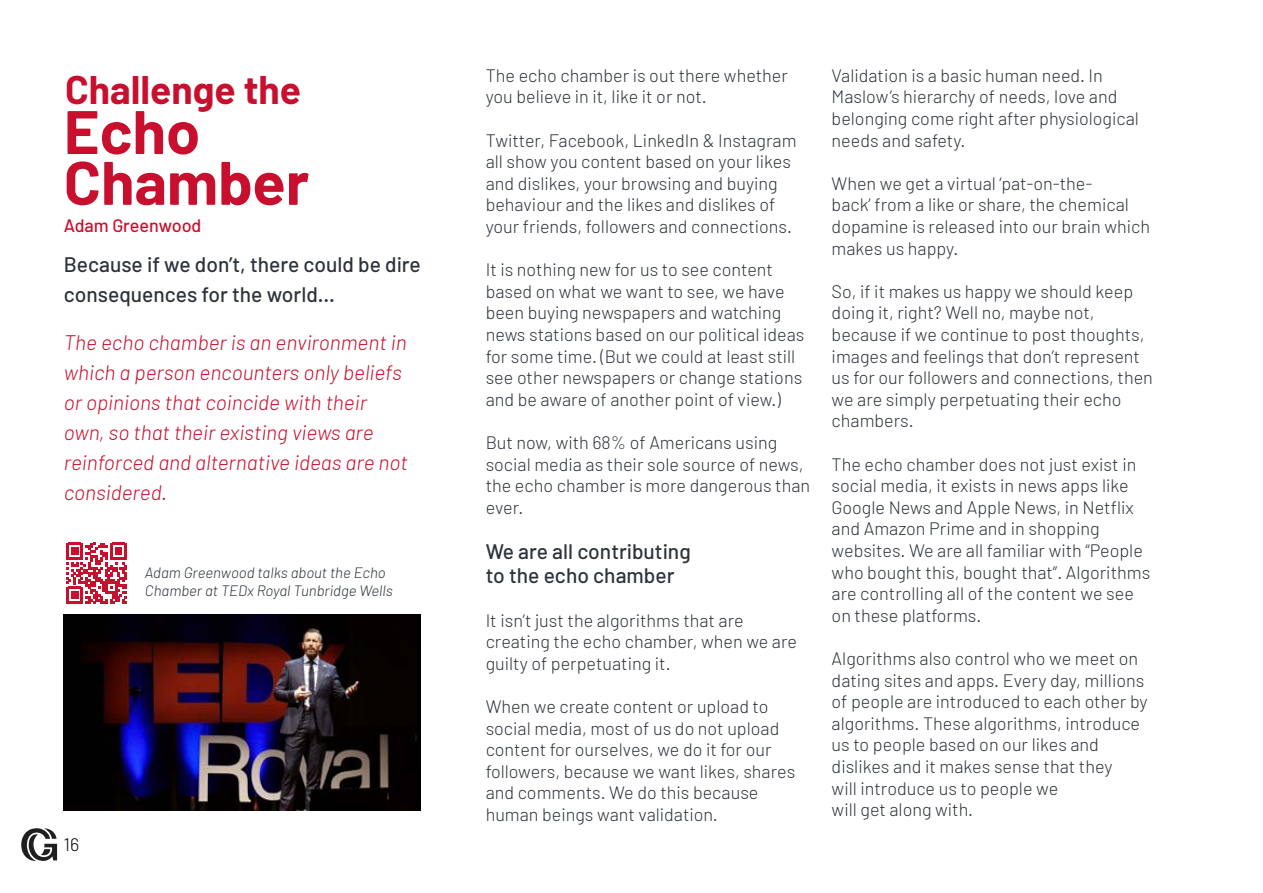
<style>
.page{position:relative;width:1263px;height:893px;background:#fff}
.page>*{position:absolute;margin:0;border:0;box-sizing:border-box;transform-origin:0 0}
.t1{font:700 61.35px/50.8px "Barlow";color:#c8102e}
.t2{font:700 39px "Barlow";color:#c8102e}
.t3{font:italic 300 21px/30px "Barlow";color:#c8102e}
.t4{font:500 21px/24px "Barlow";color:#2c333b}
.t5{font:300 18px/21.6px "Barlow";color:#2c333b}
.t6{font:500 18px "Barlow";color:#c8102e}
.t7{font:300 18px "Barlow";color:#000}
.t8{font:italic 300 15px/18px "Barlow";color:#2c333b}
</style>
<div class="page">
<img style="left:64px;top:614px;width:357px;height:196px">
<svg style="left:21px;top:828px;width:36px;height:33px"></svg>
<svg style="left:66px;top:543px;width:61px;height:61px"></svg>
<h2 class="t2" style="left:65px;top:65px;width:238px">Challenge the</h2>
<h1 class="t1" style="left:64px;top:106px;width:247px">Echo<br>Chamber</h1>
<p class="t6" style="left:64px;top:214px;width:139px">Adam Greenwood</p>
<p class="t4" style="left:64px;top:249px;width:359px;line-height:30px">Because if we don’t, there could be dire consequences for the world…</p>
<p class="t3" style="left:64px;top:327px;width:345px">The echo chamber is an environment in which a person encounters only beliefs or opinions that coincide with their own, so that their existing views are reinforced and alternative ideas are not considered.</p>
<p class="t8" style="left:145px;top:564px;width:249px">Adam Greenwood talks about the Echo<br>Chamber at TEDx Royal Tunbridge Wells</p>
<p class="t7" style="left:64px;top:833px;width:17px">16</p>
<p class="t5" style="left:486px;top:64px;width:304px">The echo chamber is out there whether you believe in it, like it or not.</p>
<p class="t5" style="left:486px;top:129px;width:312px">Twitter, Facebook, LinkedIn &amp; Instagram all show you content based on your likes and dislikes, your browsing and buying behaviour and the likes and dislikes of your friends, followers and connections.</p>
<p class="t5" style="left:486px;top:258px;width:320px">It is nothing new for us to see content based on what we want to see, we have been buying newspapers and watching news stations based on our political ideas for some time. (But we could at least still see other newspapers or change stations and be aware of another point of view.)</p>
<p class="t5" style="left:486px;top:431px;width:326px">But now, with 68% of Americans using social media as their sole source of news, the echo chamber is more dangerous than ever.</p>
<p class="t4" style="left:486px;top:539px;width:207px">We are all contributing to the echo chamber</p>
<p class="t5" style="left:486px;top:609px;width:313px">It isn’t just the algorithms that are creating the echo chamber, when we are guilty of perpetuating it.</p>
<p class="t5" style="left:486px;top:695px;width:311px">When we create content or upload to social media, most of us do not upload content for ourselves, we do it for our followers, because we want likes, shares and comments. We do this because human beings want validation.</p>
<p class="t5" style="left:832px;top:64px;width:309px">Validation is a basic human need. In Maslow’s hierarchy of needs, love and belonging come right after physiological needs and safety.</p>
<p class="t5" style="left:832px;top:172px;width:320px">When we get a virtual ‘pat-on-the-<br>back’ from a like or share, the chemical dopamine is released into our brain which makes us happy.</p>
<p class="t5" style="left:832px;top:280px;width:323px">So, if it makes us happy we should keep doing it, right? Well no, maybe not, because if we continue to post thoughts, images and feelings that don’t represent us for our followers and connections, then we are simply perpetuating their echo chambers.</p>
<p class="t5" style="left:832px;top:453px;width:320px">The echo chamber does not just exist in social media, it exists in news apps like Google News and Apple News, in Netflix and Amazon Prime and in shopping websites. We are all familiar with “People who bought this, bought that”. Algorithms are controlling all of the content we see on these platforms.</p>
<p class="t5" style="left:832px;top:647px;width:318px">Algorithms also control who we meet on dating sites and apps. Every day, millions of people are introduced to each other by algorithms. These algorithms, introduce us to people based on our likes and dislikes and it makes sense that they<br>will introduce us to people we<br>will get along with.</p>
</div>
